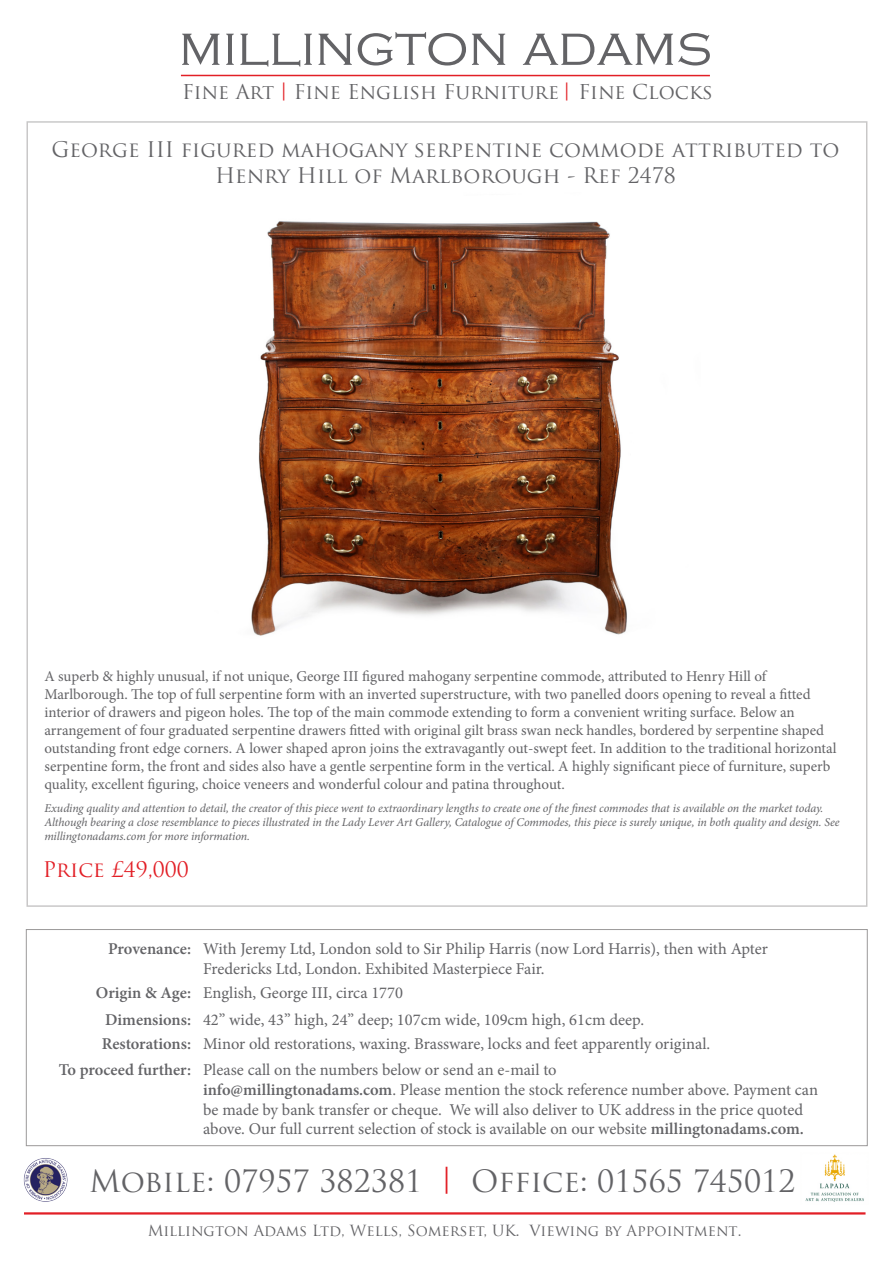
<style>
.page{position:relative;width:893px;height:1263px;background:#fff}
.page>*{position:absolute;margin:0;border:0;box-sizing:border-box;transform-origin:0 0}
.t1{font:300 57px "Copperplate Gothic";color:#636366}
.t2{font:30px "Trajan Pro";color:#636366}
.t3{font:27px "Minion Pro";color:#e21f26}
.t4{font:21px/25.2px "Trajan Pro";color:#636366;text-align:center}
.t5{font:21px "Trajan Pro";color:#e21f26}
.t6{font:19.95px "Trajan Pro";color:#636366}
.t7{font:18px "Minion Pro";color:#e21f26}
.t8{font:16.5px/19.8px "Minion Pro";color:#636366}
.t9{font:600 16.5px "Minion Pro";color:#636366}
.t10{font:15px/18px "Minion Pro";color:#636366}
.t11{font:15px "Trajan Pro";color:#636366}
.t12{font:italic 12px/14.4px "Minion Pro";letter-spacing:-.01em;color:#636366}
.s1{font-weight:600}
</style>
<div class="page">
<img style="left:251px;top:221px;width:376px;height:415px">
<hr style="left:181px;top:75px;width:529px;height:1px;background:#e21f26">
<hr style="left:24px;top:1212px;width:841px;height:2px;background:#e21f26">
<img style="left:23px;top:1158px;width:45px;height:44px">
<img style="left:805px;top:1154px;width:59px;height:48px">
<p class="t1" style="left:179px;top:15px;width:534px">millington adams</p>
<p class="t7" style="left:281px;top:79px;width:6px">|</p>
<p class="t7" style="left:564px;top:79px;width:6px">|</p>
<p class="t6" style="left:182px;top:79px;width:532px">Fine Art Fine English Furniture Fine Clocks</p>
<p class="t4" style="left:51px;top:137px;width:790px">George III figured mahogany serpentine commode attributed to<br>Henry Hill of Marlborough - Ref 2478</p>
<p class="t10" style="left:44px;top:667px;width:794px">A superb &amp; highly unusual, if not unique, George III figured mahogany serpentine commode, attributed to Henry Hill of Marlborough. The top of full serpentine form with an inverted superstructure, with two panelled doors opening to reveal a fitted interior of drawers and pigeon holes. The top of the main commode extending to form a convenient writing surface. Below an arrangement of four graduated serpentine drawers fitted with original gilt brass swan neck handles, bordered by serpentine shaped outstanding front edge corners. A lower shaped apron joins the extravagantly out-swept feet. In addition to the traditional horizontal serpentine form, the front and sides also have a gentle serpentine form in the vertical. A highly significant piece of furniture, superb quality, excellent figuring, choice veneers and wonderful colour and patina throughout.</p>
<p class="t12" style="left:44px;top:800px;width:797px">Exuding quality and attention to detail, the creator of this piece went to extraordinary lengths to create one of the finest commodes that is available on the market today.<br>Although bearing a close resemblance to pieces illustrated in the Lady Lever Art Gallery, Catalogue of Commodes, this piece is surely unique, in both quality and design. See millingtonadams.com for more information.</p>
<p class="t5" style="left:43px;top:856px;width:148px">Price £49,000</p>
<p class="t9" style="left:108px;top:937px;width:84px">Provenance:</p>
<p class="t8" style="left:203px;top:939px;width:566px">With Jeremy Ltd, London sold to Sir Philip Harris (now Lord Harris), then with Apter</p>
<p class="t8" style="left:203px;top:959px;width:343px">Fredericks Ltd, London. Exhibited Masterpiece Fair.</p>
<p class="t9" style="left:96px;top:981px;width:97px">Origin &amp; Age:</p>
<p class="t8" style="left:203px;top:983px;width:201px">English, George III, circa 1770</p>
<p class="t9" style="left:105px;top:1008px;width:87px">Dimensions:</p>
<p class="t8" style="left:203px;top:1009px;width:442px">42” wide, 43” high, 24” deep; 107cm wide, 109cm high, 61cm deep.</p>
<p class="t9" style="left:102px;top:1032px;width:91px">Restorations:</p>
<p class="t8" style="left:203px;top:1033px;width:509px">Minor old restorations, waxing. Brassware, locks and feet apparently original.</p>
<p class="t9" style="left:59px;top:1058px;width:134px">To proceed further:</p>
<p class="t8" style="left:203px;top:1060px;width:355px">Please call on the numbers below or send an e-mail to</p>
<p class="t8" style="left:203px;top:1080px;width:616px"><span class="s1">info@millingtonadams.com</span>. Please mention the stock reference number above. Payment can be made by bank transfer or cheque. We will also deliver to UK address in the price quoted above. Our full current selection of stock is available on our website <span class="s1">millingtonadams.com.</span></p>
<p class="t3" style="left:443px;top:1160px;width:9px">|</p>
<p class="t11" style="left:148px;top:1221px;width:595px">Millington Adams Ltd, Wells, Somerset, UK. Viewing by Appointment.</p>
<p class="t2" style="left:89px;top:1162px;width:335px">Mobile: 07957 382381</p>
<p class="t2" style="left:471px;top:1162px;width:326px">Office: 01565 745012</p>
</div>
